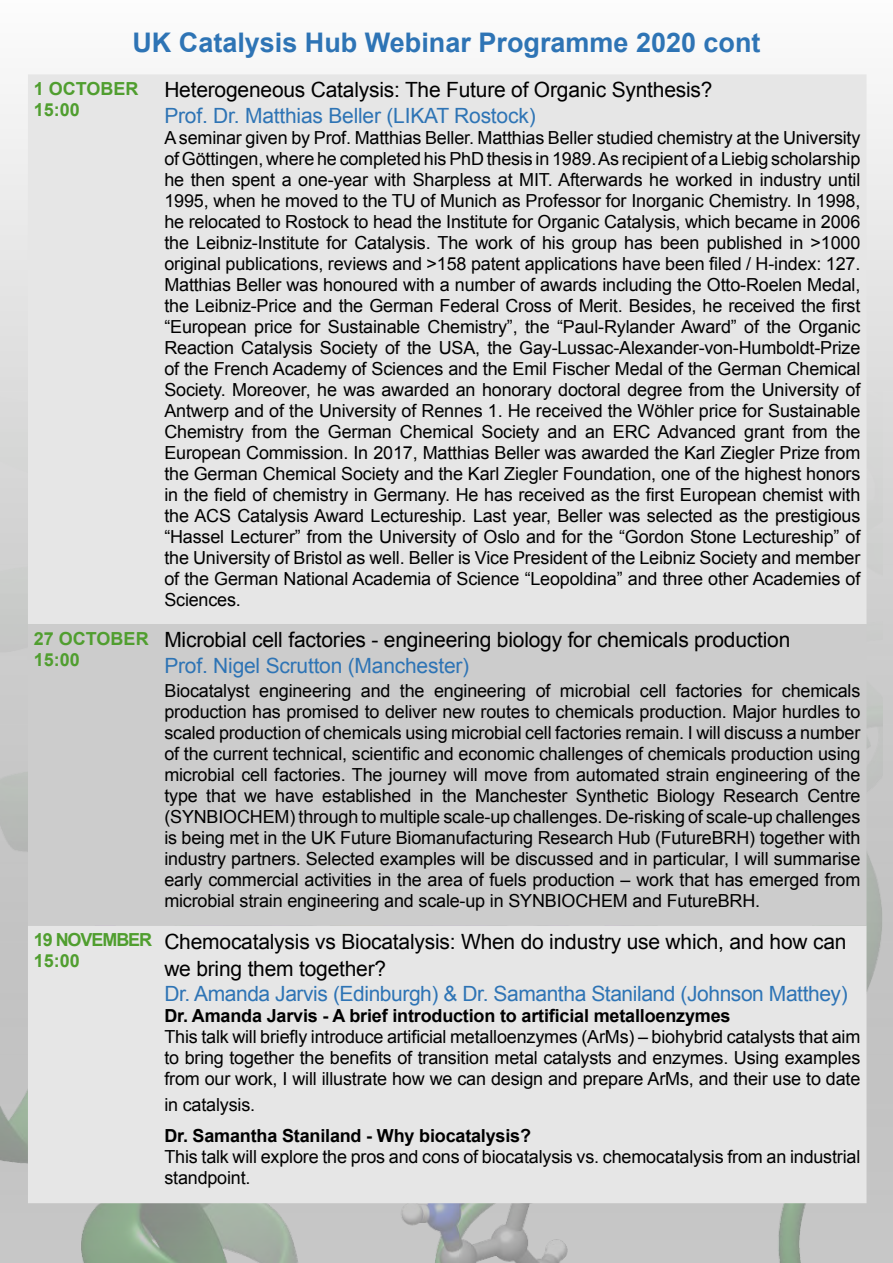
<style>
.page{position:relative;width:893px;height:1263px;background:#fff}
.page>*{position:absolute;margin:0;border:0;box-sizing:border-box;transform-origin:0 0}
.t1{font:700 27px "Arial";color:#2e74b5}
.t2{font:21px/27px "Arial";letter-spacing:-.01em;color:#000}
.t3{font:21px "Arial";letter-spacing:-.015em;color:#2e74b5}
.t4{font:18px/21px "Arial";letter-spacing:-.01em;color:#000;text-align:justify}
.t5{font:700 18px "Arial";letter-spacing:-.01em;color:#000}
.t6{font:700 18px/21px "Arial";color:#509e2f}
.t7{font:700 18px/21px "Arial";letter-spacing:-.06em;color:#509e2f}
</style>
<div class="page">
<div style="left:0;top:0;width:893px;height:1263px;background:linear-gradient(to bottom,#f1f1f1,#b7b7b7)"></div>
<img style="left:0;top:392px;width:882px;height:871px">
<div style="left:28px;top:74px;width:838px;height:1129px;background:#e6e6e6"></div>
<div style="left:28px;top:624px;width:838px;height:302px;background:#ccc"></div>
<h1 class="t1" style="left:132px;top:25px;width:630px">UK Catalysis Hub Webinar Programme 2020 cont</h1>
<p class="t6" style="left:34px;top:79px;width:106px">1 OCTOBER<br>15:00</p>
<p class="t2" style="left:164px;top:77px;width:550px">Heterogeneous Catalysis: The Future of Organic Synthesis?</p>
<p class="t3" style="left:164px;top:102px;width:373px">Prof. Dr. Matthias Beller (LIKAT Rostock)</p>
<p class="t4" style="left:164px;top:127px;width:698px">A seminar given by Prof. Matthias Beller. Matthias Beller studied chemistry at the University of Göttingen, where he completed his PhD thesis in 1989. As recipient of a Liebig scholarship he then spent a one-year with Sharpless at MIT. Afterwards he worked in industry until 1995, when he moved to the TU of Munich as Professor for Inorganic Chemistry. In 1998, he relocated to Rostock to head the Institute for Organic Catalysis, which became in 2006 the Leibniz-Institute for Catalysis. The work of his group has been published in &gt;1000 original publications, reviews and &gt;158 patent applications have been filed / H-index: 127.<br>Matthias Beller was honoured with a number of awards including the Otto-Roelen Medal, the Leibniz-Price and the German Federal Cross of Merit. Besides, he received the first “European price for Sustainable Chemistry”, the “Paul-Rylander Award” of the Organic Reaction Catalysis Society of the USA, the Gay-Lussac-Alexander-von-Humboldt-Prize of the French Academy of Sciences and the Emil Fischer Medal of the German Chemical Society. Moreover, he was awarded an honorary doctoral degree from the University of Antwerp and of the University of Rennes 1. He received the Wöhler price for Sustainable Chemistry from the German Chemical Society and an ERC Advanced grant from the European Commission. In 2017, Matthias Beller was awarded the Karl Ziegler Prize from the German Chemical Society and the Karl Ziegler Foundation, one of the highest honors in the field of chemistry in Germany. He has received as the first European chemist with the ACS Catalysis Award Lectureship. Last year, Beller was selected as the prestigious “Hassel Lecturer” from the University of Oslo and for the “Gordon Stone Lectureship” of the University of Bristol as well. Beller is Vice President of the Leibniz Society and member of the German National Academia of Science “Leopoldina” and three other Academies of Sciences.</p>
<p class="t6" style="left:34px;top:629px;width:116px">27 OCTOBER<br>15:00</p>
<p class="t2" style="left:164px;top:626px;width:628px">Microbial cell factories - engineering biology for chemicals production</p>
<p class="t3" style="left:164px;top:651px;width:306px">Prof. Nigel Scrutton (Manchester)</p>
<p class="t4" style="left:164px;top:680px;width:698px">Biocatalyst engineering and the engineering of microbial cell factories for chemicals production has promised to deliver new routes to chemicals production. Major hurdles to scaled production of chemicals using microbial cell factories remain. I will discuss a number of the current technical, scientific and economic challenges of chemicals production using microbial cell factories. The journey will move from automated strain engineering of the type that we have established in the Manchester Synthetic Biology Research Centre (SYNBIOCHEM) through to multiple scale-up challenges. De-risking of scale-up challenges is being met in the UK Future Biomanufacturing Research Hub (FutureBRH) together with industry partners. Selected examples will be discussed and in particular, I will summarise early commercial activities in the area of fuels production – work that has emerged from microbial strain engineering and scale-up in SYNBIOCHEM and FutureBRH.</p>
<p class="t7" style="left:34px;top:930px;width:120px">19 NOVEMBER<br>15:00</p>
<p class="t2" style="left:164px;top:928px;width:684px">Chemocatalysis vs Biocatalysis: When do industry use which, and how can we bring them together?</p>
<p class="t3" style="left:164px;top:980px;width:685px">Dr. Amanda Jarvis (Edinburgh) &amp; Dr. Samantha Staniland (Johnson Matthey)</p>
<p class="t5" style="left:164px;top:1004px;width:568px">Dr. Amanda Jarvis - A brief introduction to artificial metalloenzymes</p>
<p class="t4" style="left:164px;top:1026px;width:698px">This talk will briefly introduce artificial metalloenzymes (ArMs) – biohybrid catalysts that aim to bring together the benefits of transition metal catalysts and enzymes. Using examples from our work, I will illustrate how we can design and prepare ArMs, and their use to date</p>
<p class="t4" style="left:164px;top:1094px;width:92px">in catalysis.</p>
<p class="t5" style="left:164px;top:1124px;width:368px">Dr. Samantha Staniland - Why biocatalysis?</p>
<p class="t4" style="left:164px;top:1146px;width:697px">This talk will explore the pros and cons of biocatalysis vs. chemocatalysis from an industrial standpoint.</p>
</div>
